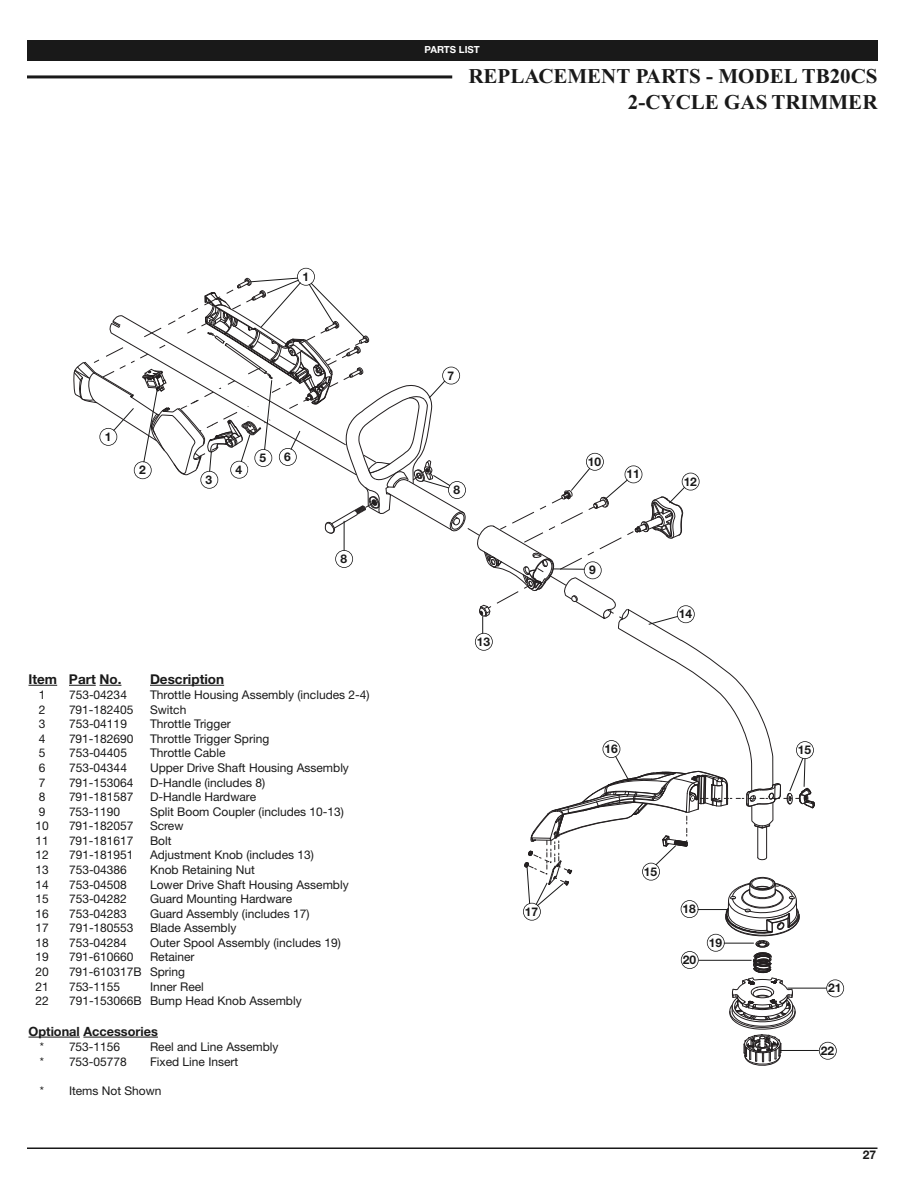
<style>
.page{position:relative;width:918px;height:1188px;background:#fff}
.page>*{position:absolute;margin:0;border:0;box-sizing:border-box;transform-origin:0 0}
.t1{font:700 21px/25.2px "Times New Roman";color:#191919;text-align:right}
.t2{font:700 13.5px "Helvetica Neue";color:#191919}
.t3{font:700 12.75px "Helvetica Neue";color:#191919}
.t4{font:12px "Helvetica Neue";color:#191919}
.t5{font:700 12px "Helvetica Neue";color:#191919}
.t6{font:700 9.75px "Helvetica Neue";color:#fff}
</style>
<div class="page">
<svg style="left:671px;top:645px;width:103px;height:503px"></svg>
<div style="left:682px;top:473px;width:18px;height:18px;border:2px solid #191919;border-radius:50%"></div>
<svg style="left:28px;top:685px;width:29px;height:1px"></svg>
<svg style="left:69px;top:685px;width:52px;height:1px"></svg>
<hr style="left:150px;top:685px;width:74px;height:1px;background:#191919">
<hr style="left:28px;top:1037px;width:52px;height:1px;background:#191919">
<hr style="left:83px;top:1037px;width:75px;height:1px;background:#191919">
<hr style="left:787px;top:988px;width:40px;height:1px;background:#191919">
<hr style="left:780px;top:1050px;width:39px;height:1px;background:#191919">
<div style="left:819px;top:1042px;width:18px;height:18px;border:2px solid #191919;border-radius:50%"></div>
<div style="left:826px;top:979px;width:18px;height:18px;border:2px solid #191919;border-radius:50%"></div>
<div style="left:523px;top:903px;width:18px;height:18px;border:2px solid #191919;border-radius:50%"></div>
<div style="left:677px;top:605px;width:18px;height:18px;border:2px solid #191919;border-radius:50%"></div>
<svg style="left:524px;top:731px;width:291px;height:337px"></svg>
<div style="left:797px;top:742px;width:16px;height:16px;background:#fff;border-radius:50%"></div>
<div style="left:796px;top:741px;width:18px;height:18px;border:2px solid #191919;border-radius:50%"></div>
<hr style="left:715px;top:943px;width:39px;height:1px;background:#191919">
<div style="left:708px;top:935px;width:16px;height:16px;background:#fff;border-radius:50%"></div>
<div style="left:707px;top:934px;width:18px;height:18px;border:2px solid #191919;border-radius:50%"></div>
<svg style="left:73px;top:267px;width:618px;height:394px"></svg>
<div style="left:449px;top:482px;width:16px;height:16px;background:#fff;border-radius:50%"></div>
<div style="left:448px;top:481px;width:18px;height:18px;border:2px solid #191919;border-radius:50%"></div>
<div style="left:27px;top:40px;width:851px;height:21px;background:#191919"></div>
<hr style="left:27px;top:75px;width:425px;height:3px;background:#191919">
<hr style="left:27px;top:1148px;width:851px;height:1px;background:#191919">
<p class="t6" style="left:425px;top:46px;width:57px">PARTS LIST</p>
<h1 class="t1" style="left:468px;top:66px;width:411px">REPLACEMENT PARTS - MODEL TB20CS<br>2-CYCLE GAS TRIMMER</h1>
<p class="t5" style="left:302px;top:272px;width:8px">1</p>
<p class="t5" style="left:105px;top:432px;width:8px">1</p>
<p class="t5" style="left:139px;top:466px;width:8px">2</p>
<p class="t5" style="left:206px;top:475px;width:8px">3</p>
<p class="t5" style="left:236px;top:465px;width:8px">4</p>
<p class="t5" style="left:260px;top:453px;width:8px">5</p>
<p class="t5" style="left:284px;top:452px;width:8px">6</p>
<p class="t5" style="left:340px;top:555px;width:8px">8</p>
<p class="t2" style="left:28px;top:674px;width:94px">Item Part No.</p>
<p class="t2" style="left:150px;top:674px;width:76px">Description</p>
<p class="t4" style="left:39px;top:690px;width:8px">1</p>
<p class="t4" style="left:69px;top:690px;width:60px">753-04234</p>
<p class="t4" style="left:150px;top:690px;width:221px">Throttle Housing Assembly (includes 2-4)</p>
<p class="t4" style="left:39px;top:705px;width:8px">2</p>
<p class="t4" style="left:69px;top:705px;width:66px">791-182405</p>
<p class="t4" style="left:150px;top:705px;width:38px">Switch</p>
<p class="t4" style="left:39px;top:720px;width:8px">3</p>
<p class="t4" style="left:69px;top:720px;width:60px">753-04119</p>
<p class="t4" style="left:150px;top:720px;width:82px">Throttle Trigger</p>
<p class="t4" style="left:39px;top:734px;width:8px">4</p>
<p class="t4" style="left:69px;top:734px;width:66px">791-182690</p>
<p class="t4" style="left:150px;top:734px;width:121px">Throttle Trigger Spring</p>
<p class="t4" style="left:39px;top:749px;width:8px">5</p>
<p class="t4" style="left:69px;top:749px;width:60px">753-04405</p>
<p class="t4" style="left:150px;top:749px;width:77px">Throttle Cable</p>
<p class="t4" style="left:39px;top:763px;width:8px">6</p>
<p class="t4" style="left:69px;top:763px;width:60px">753-04344</p>
<p class="t4" style="left:150px;top:763px;width:200px">Upper Drive Shaft Housing Assembly</p>
<p class="t4" style="left:39px;top:778px;width:8px">7</p>
<p class="t4" style="left:69px;top:778px;width:66px">791-153064</p>
<p class="t4" style="left:150px;top:778px;width:117px">D-Handle (includes 8)</p>
<p class="t4" style="left:39px;top:793px;width:8px">8</p>
<p class="t4" style="left:69px;top:793px;width:66px">791-181587</p>
<p class="t4" style="left:150px;top:793px;width:108px">D-Handle Hardware</p>
<p class="t4" style="left:39px;top:807px;width:8px">9</p>
<p class="t4" style="left:69px;top:807px;width:53px">753-1190</p>
<p class="t4" style="left:150px;top:807px;width:196px">Split Boom Coupler (includes 10-13)</p>
<p class="t4" style="left:35px;top:822px;width:15px">10</p>
<p class="t4" style="left:69px;top:822px;width:66px">791-182057</p>
<p class="t4" style="left:150px;top:822px;width:35px">Screw</p>
<p class="t4" style="left:35px;top:836px;width:15px">11</p>
<p class="t4" style="left:69px;top:836px;width:66px">791-181617</p>
<p class="t4" style="left:150px;top:836px;width:23px">Bolt</p>
<p class="t4" style="left:35px;top:851px;width:15px">12</p>
<p class="t4" style="left:69px;top:851px;width:66px">791-181951</p>
<p class="t4" style="left:150px;top:851px;width:165px">Adjustment Knob (includes 13)</p>
<p class="t4" style="left:35px;top:865px;width:15px">13</p>
<p class="t4" style="left:69px;top:865px;width:59px">753-04386</p>
<p class="t4" style="left:150px;top:865px;width:106px">Knob Retaining Nut</p>
<p class="t4" style="left:35px;top:880px;width:15px">14</p>
<p class="t4" style="left:69px;top:880px;width:59px">753-04508</p>
<p class="t4" style="left:150px;top:880px;width:200px">Lower Drive Shaft Housing Assembly</p>
<p class="t4" style="left:35px;top:895px;width:15px">15</p>
<p class="t4" style="left:69px;top:895px;width:59px">753-04282</p>
<p class="t4" style="left:150px;top:895px;width:144px">Guard Mounting Hardware</p>
<p class="t4" style="left:35px;top:909px;width:15px">16</p>
<p class="t4" style="left:69px;top:909px;width:59px">753-04283</p>
<p class="t4" style="left:150px;top:909px;width:161px">Guard Assembly (includes 17)</p>
<p class="t4" style="left:35px;top:924px;width:15px">17</p>
<p class="t4" style="left:69px;top:924px;width:66px">791-180553</p>
<p class="t4" style="left:150px;top:924px;width:88px">Blade Assembly</p>
<p class="t4" style="left:35px;top:938px;width:15px">18</p>
<p class="t4" style="left:69px;top:938px;width:59px">753-04284</p>
<p class="t4" style="left:150px;top:938px;width:192px">Outer Spool Assembly (includes 19)</p>
<p class="t4" style="left:35px;top:953px;width:15px">19</p>
<p class="t4" style="left:69px;top:953px;width:66px">791-610660</p>
<p class="t4" style="left:150px;top:953px;width:46px">Retainer</p>
<p class="t4" style="left:35px;top:967px;width:15px">20</p>
<p class="t4" style="left:69px;top:967px;width:118px">791-610317B Spring</p>
<p class="t4" style="left:35px;top:982px;width:15px">21</p>
<p class="t4" style="left:69px;top:982px;width:53px">753-1155</p>
<p class="t4" style="left:150px;top:982px;width:55px">Inner Reel</p>
<p class="t4" style="left:35px;top:997px;width:15px">22</p>
<p class="t4" style="left:69px;top:997px;width:234px">791-153066B Bump Head Knob Assembly</p>
<p class="t3" style="left:28px;top:1027px;width:131px">Optional Accessories</p>
<p class="t4" style="left:40px;top:1042px;width:82px">* 753-1156</p>
<p class="t4" style="left:150px;top:1042px;width:130px">Reel and Line Assembly</p>
<p class="t4" style="left:40px;top:1057px;width:89px">* 753-05778</p>
<p class="t4" style="left:150px;top:1057px;width:90px">Fixed Line Insert</p>
<p class="t4" style="left:40px;top:1086px;width:123px">* Items Not Shown</p>
<p class="t5" style="left:448px;top:371px;width:8px">7</p>
<p class="t5" style="left:453px;top:486px;width:8px">8</p>
<p class="t5" style="left:477px;top:637px;width:15px">13</p>
<p class="t5" style="left:525px;top:907px;width:15px">17</p>
<p class="t5" style="left:588px;top:457px;width:15px">10</p>
<p class="t5" style="left:627px;top:470px;width:15px">11</p>
<p class="t5" style="left:589px;top:566px;width:8px">9</p>
<p class="t5" style="left:684px;top:477px;width:15px">12</p>
<p class="t5" style="left:679px;top:610px;width:15px">14</p>
<p class="t5" style="left:604px;top:745px;width:15px">16</p>
<p class="t5" style="left:644px;top:867px;width:15px">15</p>
<p class="t5" style="left:683px;top:905px;width:15px">18</p>
<p class="t5" style="left:683px;top:956px;width:15px">20</p>
<p class="t5" style="left:709px;top:938px;width:15px">19</p>
<p class="t5" style="left:798px;top:746px;width:15px">15</p>
<p class="t5" style="left:828px;top:984px;width:15px">21</p>
<p class="t5" style="left:821px;top:1046px;width:15px">22</p>
<p class="t5" style="left:863px;top:1150px;width:15px">27</p>
</div>
